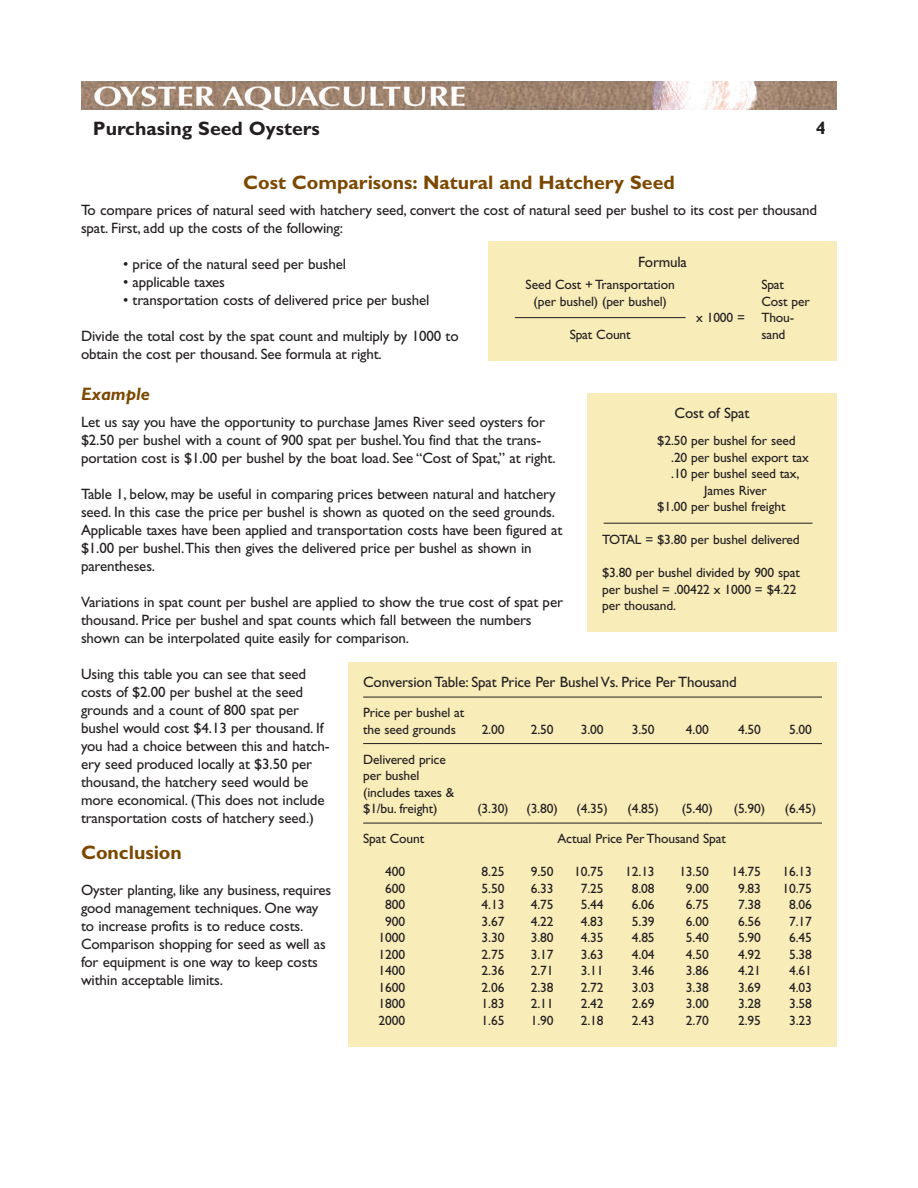
<style>
.page{position:relative;width:918px;height:1188px;background:#fff}
.page>*{position:absolute;margin:0;border:0;box-sizing:border-box;transform-origin:0 0}
.t1{font:700 19.5px "Gill Sans";color:#7c4800}
.t2{font:700 19.5px "Gill Sans";color:#231f20}
.t3{font:italic 700 18px "Gill Sans";color:#7c4800}
.t4{font:700 18px "Gill Sans";color:#231f20}
.t5{font:15px/18px "Gill Sans";letter-spacing:-.01em;color:#231f20}
.t6{font:13.5px/16.5px "Gill Sans";letter-spacing:-.01em;color:#231f20}
</style>
<div class="page">
<img style="left:81px;top:81px;width:756px;height:29px">
<div style="left:488px;top:241px;width:349px;height:119px;background:#f8ecb9"></div>
<hr style="left:515px;top:317px;width:171px;height:1px;background:#231f20">
<div style="left:587px;top:393px;width:250px;height:239px;background:#f8ecb9"></div>
<hr style="left:604px;top:523px;width:208px;height:1px;background:#231f20">
<div style="left:348px;top:662px;width:489px;height:385px;background:#f8ecb9"></div>
<hr style="left:363px;top:697px;width:459px;height:1px;background:#231f20">
<hr style="left:363px;top:743px;width:459px;height:1px;background:#231f20">
<hr style="left:363px;top:823px;width:459px;height:1px;background:#231f20">
<h1 class="t2" style="left:93px;top:121px;width:229px">Purchasing Seed Oysters</h1>
<p class="t4" style="left:816px;top:121px;width:11px">4</p>
<h1 class="t1" style="left:243px;top:175px;width:433px">Cost Comparisons: Natural and Hatchery Seed</h1>
<p class="t5" style="left:81px;top:203px;width:738px">To compare prices of natural seed with hatchery seed, convert the cost of natural seed per bushel to its cost per thousand spat. First, add up the costs of the following:</p>
<p class="t5" style="left:123px;top:257px;width:225px">• price of the natural seed per bushel</p>
<p class="t5" style="left:123px;top:275px;width:104px">• applicable taxes</p>
<p class="t5" style="left:123px;top:293px;width:308px">• transportation costs of delivered price per bushel</p>
<p class="t5" style="left:81px;top:329px;width:379px">Divide the total cost by the spat count and multiply by 1000 to obtain the cost per thousand. See formula at right.</p>
<p class="t3" style="left:81px;top:388px;width:71px">Example</p>
<p class="t5" style="left:81px;top:414px;width:476px">Let us say you have the opportunity to purchase James River seed oysters for $2.50 per bushel with a count of 900 spat per bushel.You find that the trans&shy;portation cost is $1.00 per bushel by the boat load. See “Cost of Spat,” at right.</p>
<p class="t5" style="left:81px;top:486px;width:483px">Table 1, below, may be useful in comparing prices between natural and hatchery seed. In this case the price per bushel is shown as quoted on the seed grounds.<br>Applicable taxes have been applied and transportation costs have been figured at $1.00 per bushel.This then gives the delivered price per bushel as shown in parentheses.</p>
<p class="t5" style="left:81px;top:594px;width:483px">Variations in spat count per bushel are applied to show the true cost of spat per thousand. Price per bushel and spat counts which fall between the numbers shown can be interpolated quite easily for comparison.</p>
<p class="t5" style="left:81px;top:666px;width:250px">Using this table you can see that seed costs of $2.00 per bushel at the seed grounds and a count of 800 spat per bushel would cost $4.13 per thousand. If you had a choice between this and hatch&shy;ery seed produced locally at $3.50 per thousand, the hatchery seed would be more economical. (This does not include transportation costs of hatchery seed.)</p>
<h1 class="t1" style="left:81px;top:845px;width:102px">Conclusion</h1>
<p class="t5" style="left:81px;top:882px;width:252px">Oyster planting, like any business, requires good management techniques. One way to increase profits is to reduce costs.<br>Comparison shopping for seed as well as for equipment is one way to keep costs within acceptable limits.</p>
<p class="t5" style="left:638px;top:254px;width:50px">Formula</p>
<p class="t6" style="left:526px;top:278px;width:151px">Seed Cost + Transportation</p>
<p class="t6" style="left:761px;top:278px;width:24px">Spat</p>
<p class="t6" style="left:533px;top:294px;width:135px">(per bushel) (per bushel)</p>
<p class="t6" style="left:696px;top:294px;width:115px;text-indent:65px">Cost per x 1000 = Thou-</p>
<p class="t6" style="left:570px;top:327px;width:63px">Spat Count</p>
<p class="t6" style="left:761px;top:327px;width:26px">sand</p>
<p class="t5" style="left:675px;top:406px;width:76px">Cost of Spat</p>
<p class="t6" style="left:657px;top:434px;width:140px">$2.50 per bushel for seed</p>
<p class="t6" style="left:671px;top:450px;width:139px">.20 per bushel export tax</p>
<p class="t6" style="left:671px;top:467px;width:130px">.10 per bushel seed tax,</p>
<p class="t6" style="left:704px;top:483px;width:64px">James River</p>
<p class="t6" style="left:657px;top:500px;width:130px">$1.00 per bushel freight</p>
<p class="t6" style="left:602px;top:533px;width:199px">TOTAL = $3.80 per bushel delivered</p>
<p class="t6" style="left:602px;top:566px;width:199px">$3.80 per bushel divided by 900 spat per bushel = .00422 x 1000 = $4.22 per thousand.</p>
<p class="t5" style="left:363px;top:675px;width:375px">Conversion Table: Spat Price Per Bushel Vs. Price Per Thousand</p>
<p class="t6" style="left:363px;top:706px;width:103px">Price per bushel at the seed grounds</p>
<p class="t6" style="left:482px;top:722px;width:24px">2.00</p>
<p class="t6" style="left:531px;top:722px;width:24px">2.50</p>
<p class="t6" style="left:581px;top:722px;width:24px">3.00</p>
<p class="t6" style="left:632px;top:722px;width:24px">3.50</p>
<p class="t6" style="left:686px;top:722px;width:24px">4.00</p>
<p class="t6" style="left:738px;top:722px;width:24px">4.50</p>
<p class="t6" style="left:789px;top:722px;width:24px">5.00</p>
<p class="t6" style="left:363px;top:752px;width:93px">Delivered price per bushel (includes taxes &amp; $1/bu. freight)</p>
<p class="t6" style="left:477px;top:802px;width:33px">(3.30)</p>
<p class="t6" style="left:526px;top:802px;width:33px">(3.80)</p>
<p class="t6" style="left:577px;top:802px;width:33px">(4.35)</p>
<p class="t6" style="left:628px;top:802px;width:33px">(4.85)</p>
<p class="t6" style="left:682px;top:802px;width:33px">(5.40)</p>
<p class="t6" style="left:734px;top:802px;width:33px">(5.90)</p>
<p class="t6" style="left:785px;top:802px;width:33px">(6.45)</p>
<p class="t6" style="left:363px;top:832px;width:63px">Spat Count</p>
<p class="t6" style="left:557px;top:832px;width:170px">Actual Price Per Thousand Spat</p>
<p class="t6" style="left:385px;top:865px;width:21px">400</p>
<p class="t6" style="left:482px;top:865px;width:24px">8.25</p>
<p class="t6" style="left:531px;top:865px;width:24px">9.50</p>
<p class="t6" style="left:574px;top:865px;width:31px">10.75</p>
<p class="t6" style="left:625px;top:865px;width:31px">12.13</p>
<p class="t6" style="left:679px;top:865px;width:31px">13.50</p>
<p class="t6" style="left:731px;top:865px;width:31px">14.75</p>
<p class="t6" style="left:783px;top:865px;width:31px">16.13</p>
<p class="t6" style="left:385px;top:881px;width:21px">600</p>
<p class="t6" style="left:482px;top:881px;width:24px">5.50</p>
<p class="t6" style="left:531px;top:881px;width:24px">6.33</p>
<p class="t6" style="left:581px;top:881px;width:24px">7.25</p>
<p class="t6" style="left:632px;top:881px;width:24px">8.08</p>
<p class="t6" style="left:686px;top:881px;width:24px">9.00</p>
<p class="t6" style="left:738px;top:881px;width:24px">9.83</p>
<p class="t6" style="left:783px;top:881px;width:31px">10.75</p>
<p class="t6" style="left:385px;top:898px;width:21px">800</p>
<p class="t6" style="left:482px;top:898px;width:24px">4.13</p>
<p class="t6" style="left:531px;top:898px;width:24px">4.75</p>
<p class="t6" style="left:581px;top:898px;width:24px">5.44</p>
<p class="t6" style="left:632px;top:898px;width:24px">6.06</p>
<p class="t6" style="left:686px;top:898px;width:24px">6.75</p>
<p class="t6" style="left:738px;top:898px;width:24px">7.38</p>
<p class="t6" style="left:789px;top:898px;width:24px">8.06</p>
<p class="t6" style="left:385px;top:914px;width:21px">900</p>
<p class="t6" style="left:482px;top:914px;width:24px">3.67</p>
<p class="t6" style="left:531px;top:914px;width:24px">4.22</p>
<p class="t6" style="left:581px;top:914px;width:24px">4.83</p>
<p class="t6" style="left:632px;top:914px;width:24px">5.39</p>
<p class="t6" style="left:686px;top:914px;width:24px">6.00</p>
<p class="t6" style="left:738px;top:914px;width:24px">6.56</p>
<p class="t6" style="left:789px;top:914px;width:24px">7.17</p>
<p class="t6" style="left:379px;top:931px;width:28px">1000</p>
<p class="t6" style="left:482px;top:931px;width:24px">3.30</p>
<p class="t6" style="left:531px;top:931px;width:24px">3.80</p>
<p class="t6" style="left:581px;top:931px;width:24px">4.35</p>
<p class="t6" style="left:632px;top:931px;width:24px">4.85</p>
<p class="t6" style="left:686px;top:931px;width:24px">5.40</p>
<p class="t6" style="left:738px;top:931px;width:24px">5.90</p>
<p class="t6" style="left:789px;top:931px;width:24px">6.45</p>
<p class="t6" style="left:379px;top:947px;width:28px">1200</p>
<p class="t6" style="left:482px;top:947px;width:24px">2.75</p>
<p class="t6" style="left:531px;top:947px;width:24px">3.17</p>
<p class="t6" style="left:581px;top:947px;width:24px">3.63</p>
<p class="t6" style="left:632px;top:947px;width:24px">4.04</p>
<p class="t6" style="left:686px;top:947px;width:24px">4.50</p>
<p class="t6" style="left:738px;top:947px;width:24px">4.92</p>
<p class="t6" style="left:789px;top:947px;width:24px">5.38</p>
<p class="t6" style="left:379px;top:964px;width:28px">1400</p>
<p class="t6" style="left:482px;top:964px;width:24px">2.36</p>
<p class="t6" style="left:531px;top:964px;width:24px">2.71</p>
<p class="t6" style="left:581px;top:964px;width:24px">3.11</p>
<p class="t6" style="left:632px;top:964px;width:24px">3.46</p>
<p class="t6" style="left:686px;top:964px;width:24px">3.86</p>
<p class="t6" style="left:738px;top:964px;width:24px">4.21</p>
<p class="t6" style="left:789px;top:964px;width:24px">4.61</p>
<p class="t6" style="left:379px;top:980px;width:28px">1600</p>
<p class="t6" style="left:482px;top:980px;width:24px">2.06</p>
<p class="t6" style="left:531px;top:980px;width:24px">2.38</p>
<p class="t6" style="left:581px;top:980px;width:24px">2.72</p>
<p class="t6" style="left:632px;top:980px;width:24px">3.03</p>
<p class="t6" style="left:686px;top:980px;width:24px">3.38</p>
<p class="t6" style="left:738px;top:980px;width:24px">3.69</p>
<p class="t6" style="left:789px;top:980px;width:24px">4.03</p>
<p class="t6" style="left:379px;top:997px;width:28px">1800</p>
<p class="t6" style="left:482px;top:997px;width:24px">1.83</p>
<p class="t6" style="left:531px;top:997px;width:24px">2.11</p>
<p class="t6" style="left:581px;top:997px;width:24px">2.42</p>
<p class="t6" style="left:632px;top:997px;width:24px">2.69</p>
<p class="t6" style="left:686px;top:997px;width:24px">3.00</p>
<p class="t6" style="left:738px;top:997px;width:24px">3.28</p>
<p class="t6" style="left:789px;top:997px;width:24px">3.58</p>
<p class="t6" style="left:379px;top:1013px;width:28px">2000</p>
<p class="t6" style="left:482px;top:1013px;width:24px">1.65</p>
<p class="t6" style="left:531px;top:1013px;width:24px">1.90</p>
<p class="t6" style="left:581px;top:1013px;width:24px">2.18</p>
<p class="t6" style="left:632px;top:1013px;width:24px">2.43</p>
<p class="t6" style="left:686px;top:1013px;width:24px">2.70</p>
<p class="t6" style="left:738px;top:1013px;width:24px">2.95</p>
<p class="t6" style="left:789px;top:1013px;width:24px">3.23</p>
</div>
